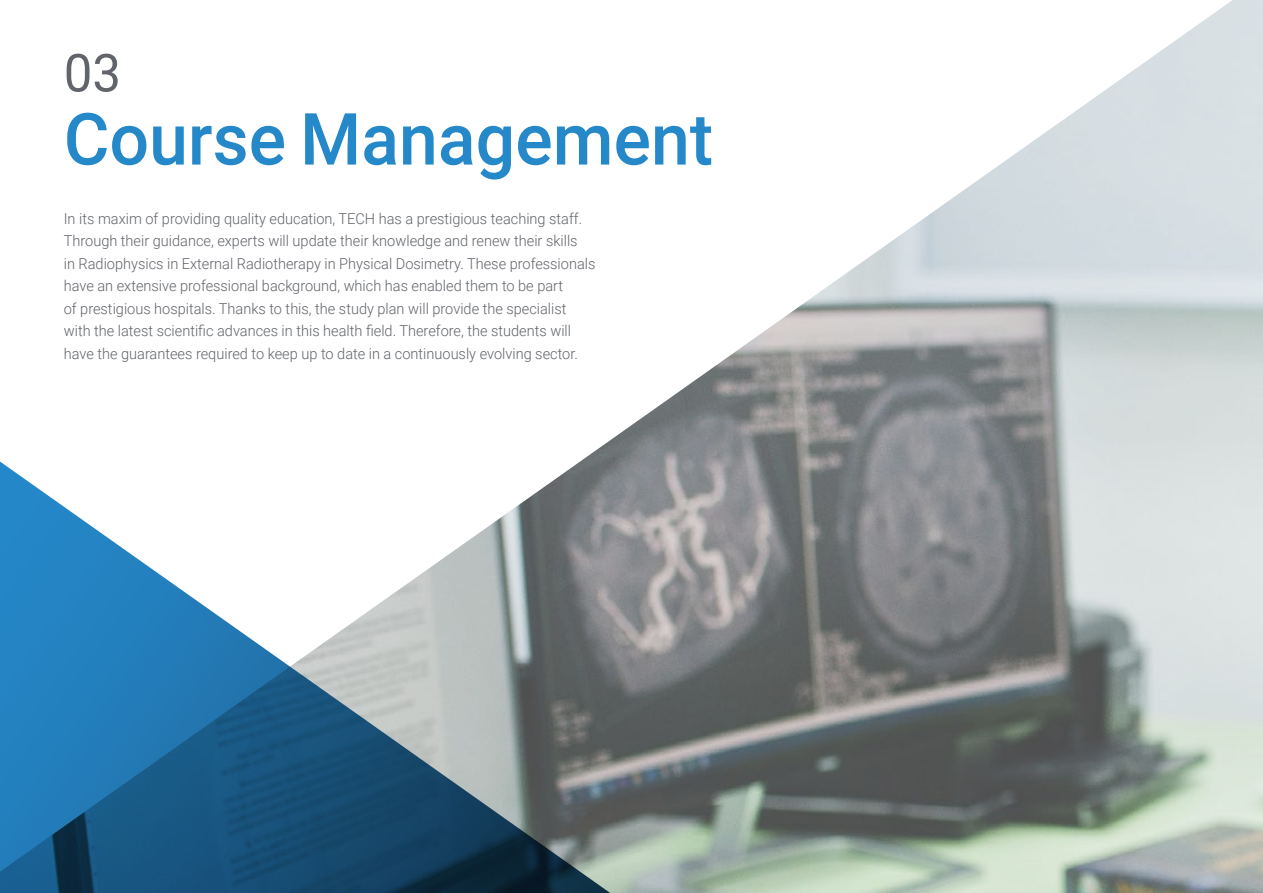
<style>
.page{position:relative;width:1263px;height:893px;background:#fff}
.page>*{position:absolute;margin:0;border:0;box-sizing:border-box;transform-origin:0 0}
.t1{font:500 72px "Roboto";color:#2488c9}
.t2{font:52.5px "Roboto";color:#61646a}
.t3{font:300 15px/22.5px "Roboto";color:#61646a}
</style>
<div class="page">
<img style="left:602px;top:0;width:661px;height:893px">
<svg style="left:0;top:446px;width:640px;height:447px"></svg>
<h2 class="t2" style="left:64px;top:36px;width:59px">03</h2>
<h1 class="t1" style="left:64px;top:89px;width:651px">Course Management</h1>
<p class="t3" style="left:64px;top:207px;width:533px">In its maxim of providing quality education, TECH has a prestigious teaching staff.<br>Through their guidance, experts will update their knowledge and renew their skills<br>in Radiophysics in External Radiotherapy in Physical Dosimetry. These professionals have an extensive professional background, which has enabled them to be part<br>of prestigious hospitals. Thanks to this, the study plan will provide the specialist with the latest scientific advances in this health field. Therefore, the students will have the guarantees required to keep up to date in a continuously evolving sector.</p>
</div>
